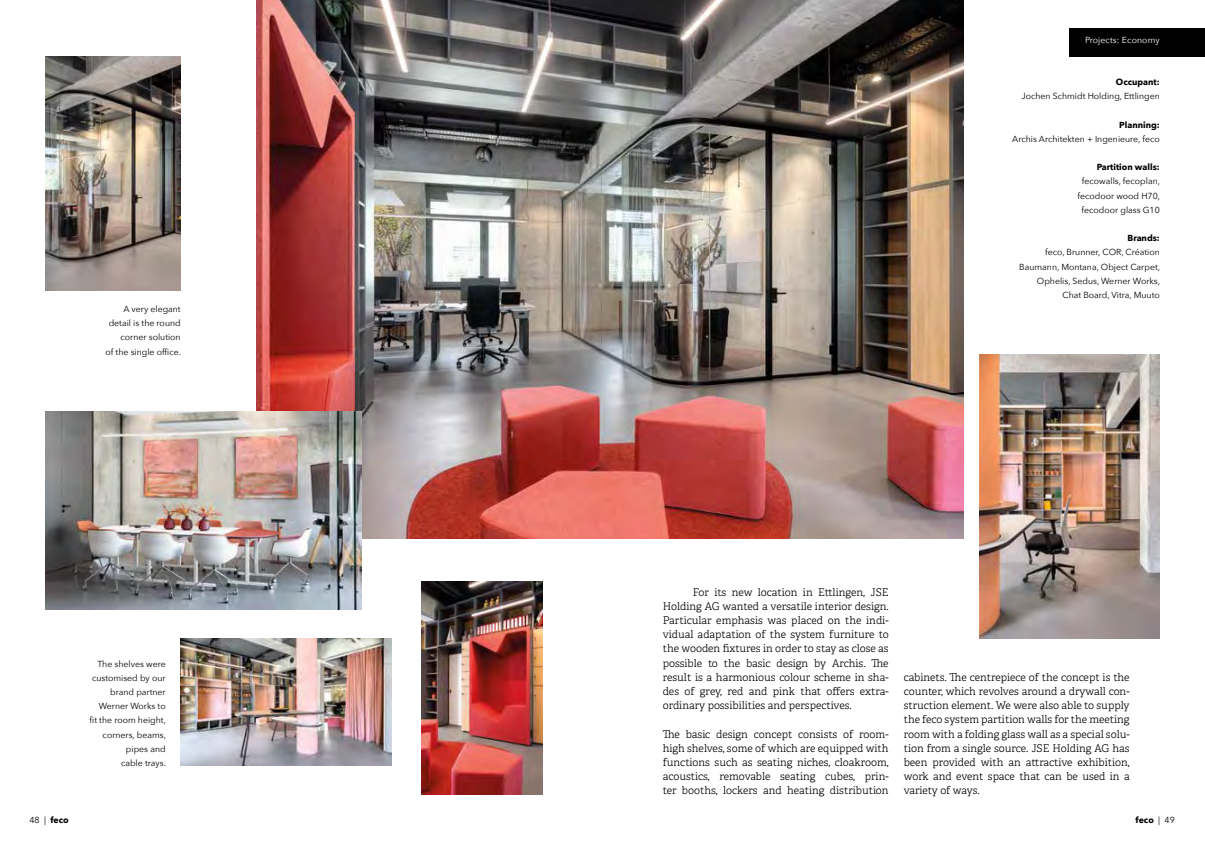
<style>
.page{position:relative;width:1205px;height:851px;background:#fff}
.page>*{position:absolute;margin:0;border:0;box-sizing:border-box;transform-origin:0 0}
.t1{font:300 10.62px/14.1px "Adelle";color:#000;text-align:justify}
.t2{font:8.75px/14.1px "Avenir Next";color:#000;text-align:right}
.t3{font:700 8.75px "Avenir Next";color:#000}
.t4{font:8.75px "Avenir Next";letter-spacing:.01em;color:#fff}
.s1{font-weight:400}
</style>
<div class="page">
<img style="left:256px;top:0;width:708px;height:539px">
<img style="left:45px;top:57px;width:136px;height:234px">
<img style="left:45px;top:411px;width:316px;height:198px">
<img style="left:422px;top:581px;width:120px;height:213px">
<img style="left:979px;top:354px;width:180px;height:284px">
<img style="left:181px;top:638px;width:211px;height:127px">
<div style="left:1069px;top:28px;width:136px;height:29px;background:#000"></div>
<p class="t4" style="left:1085px;top:32px;width:76px">Projects: Economy</p>
<p class="t2" style="left:105px;top:301px;width:77px">A very elegant detail is the round corner solution<br>of the single office.</p>
<p class="t2" style="left:90px;top:656px;width:78px">The shelves were customised by our brand partner<br>Werner Works to fit the room height, corners, beams, pipes and<br>cable trays.</p>
<p class="t3" style="left:1116px;top:74px;width:45px">Occupant:</p>
<p class="t2" style="left:1021px;top:89px;width:140px">Jochen Schmidt Holding, Ettlingen</p>
<p class="t3" style="left:1119px;top:117px;width:42px">Planning:</p>
<p class="t2" style="left:1012px;top:131px;width:149px">Archis Architekten + Ingenieure, feco</p>
<p class="t3" style="left:1096px;top:159px;width:65px">Partition walls:</p>
<p class="t2" style="left:1077px;top:174px;width:84px;text-align:center">fecowalls, fecoplan, fecodoor wood H70, fecodoor glass G10</p>
<p class="t3" style="left:1127px;top:230px;width:34px">Brands:</p>
<p class="t2" style="left:1019px;top:245px;width:142px">feco, Brunner, COR, Création<br>Baumann, Montana, Object Carpet,<br>Ophelis, Sedus, Werner Works,<br>Chat Board, Vitra, Muuto</p>
<p class="t1" style="left:663px;top:585px;width:227px;text-indent:30px">For its new location in Ettlingen, JSE Holding AG wanted a versatile interior design.<br>Particular emphasis was placed on the indi&shy;vidual adaptation of the system furniture to the wooden fixtures in order to stay as close as possible to the basic design by Archis. The result is a harmonious colour scheme in sha&shy;des of grey, red and pink that offers extra&shy;ordinary possibilities and perspectives.</p>
<p class="t1" style="left:663px;top:726px;width:227px">The basic design concept consists of room&shy;high shelves, some of which are equipped with functions such as seating niches, cloakroom, acoustics, removable seating cubes, prin&shy;ter booths, lockers and heating distribution</p>
<p class="t1" style="left:904px;top:670px;width:227px">cabinets. The centrepiece of the concept is the counter, which revolves around a drywall con&shy;struction element. We were also able to supply the feco system partition walls for the meeting room with a folding glass wall as a special solu&shy;tion from a single source. JSE Holding AG has been provided with an attractive exhibition, work and event space that can be used in a variety of ways.</p>
<p class="t3" style="left:30px;top:811px;width:41px"><span class="s1">48 |</span> feco</p>
<p class="t3" style="left:1135px;top:811px;width:41px">feco <span class="s1">| 49</span></p>
</div>
